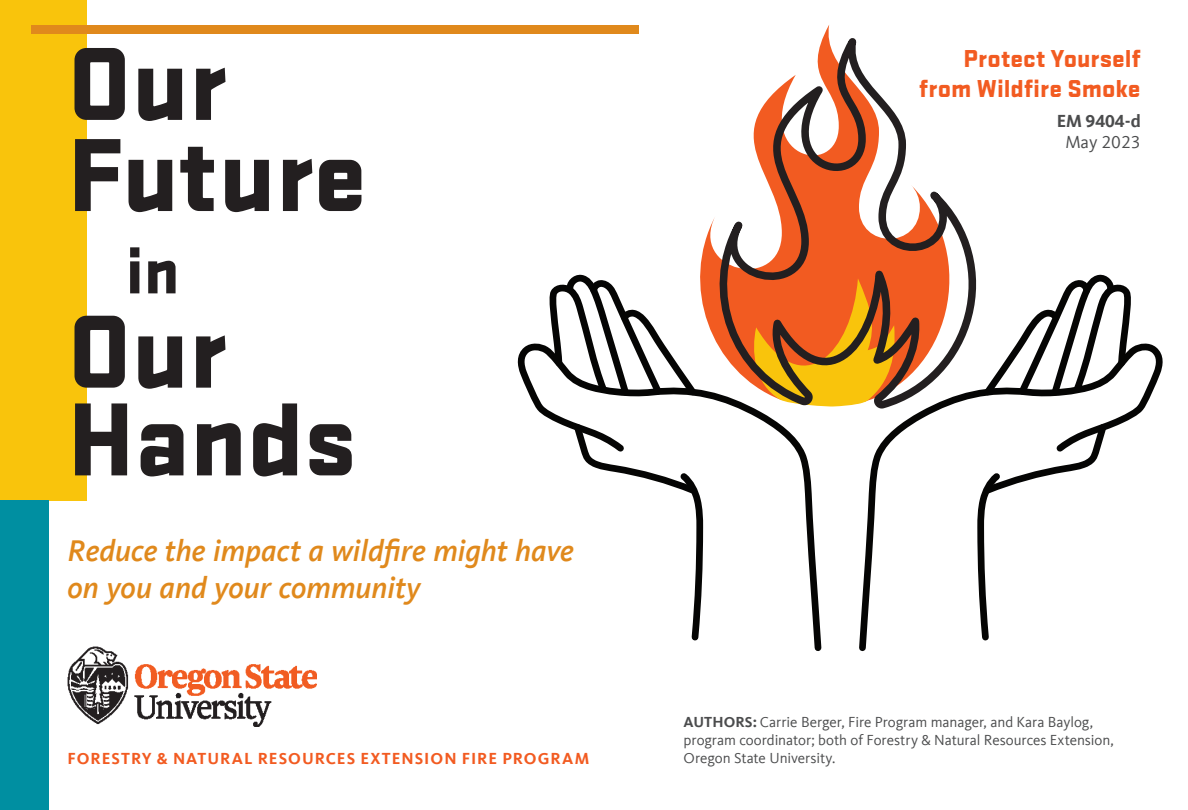
<style>
.page{position:relative;width:1188px;height:810px;background:#fff}
.page>*{position:absolute;margin:0;border:0;box-sizing:border-box;transform-origin:0 0}
.t1{font:900 108px/87.8px "Stratum 2";color:#231f20}
.t2{font:900 67.5px "Stratum 2";color:#231f20}
.Section_Tagline_to_H{font:italic 500 30.75px/36.9px "Kievit Offc";color:#e0891c}
.t3{font:900 25.5px/30.6px "Stratum 2";letter-spacing:.005em;color:#f25b21;text-align:right}
.t4{font:700 18px "Kievit Offc";color:#4b4c4d}
.t5{font:18px "Kievit Offc";color:#4b4c4d}
.t6{font:700 16.5px "Kievit Offc";letter-spacing:.06em;color:#f25b21}
.t7{font:15px/18px "Kievit Offc";letter-spacing:-.005em;color:#4b4c4d}
.s1{font-weight:700}
</style>
<div class="page">
<div style="left:0;top:0;width:86px;height:500px;background:#f9c40c"></div>
<div style="left:0;top:500px;width:48px;height:310px;background:#008fa1"></div>
<div style="left:32px;top:26px;width:607px;height:8px;background:#e0891c"></div>
<svg style="left:702px;top:25px;width:275px;height:382px"></svg>
<svg style="left:517px;top:336px;width:308px;height:315px"></svg>
<svg style="left:546px;top:273px;width:156px;height:128px"></svg>
<svg style="left:569px;top:419px;width:139px;height:225px"></svg>
<svg style="left:855px;top:336px;width:308px;height:316px"></svg>
<svg style="left:978px;top:274px;width:157px;height:127px"></svg>
<svg style="left:973px;top:419px;width:138px;height:225px"></svg>
<img style="left:68px;top:647px;width:249px;height:80px">
<p class="t1" style="left:68px;top:33px;width:160px">Our</p>
<p class="t1" style="left:68px;top:124px;width:301px">Future</p>
<p class="t2" style="left:126px;top:221px;width:55px">in</p>
<p class="t1" style="left:68px;top:301px;width:290px">Our<br>Hands</p>
<p class="Section_Tagline_to_H" style="left:68px;top:532px;width:508px">Reduce the impact a wildfire might have on you and your community</p>
<p class="t6" style="left:68px;top:748px;width:523px">FORESTRY &amp; NATURAL RESOURCES EXTENSION FIRE PROGRAM</p>
<h1 class="t3" style="left:919px;top:41px;width:223px">Protect Yourself from Wildfire Smoke</h1>
<p class="t4" style="left:1057px;top:110px;width:86px">EM 9404-d</p>
<p class="t5" style="left:1065px;top:132px;width:77px">May 2023</p>
<h5 class="t7" style="left:684px;top:713px;width:432px"><span class="s1">AUTHORS:</span> Carrie Berger, Fire Program manager, and Kara Baylog, program coordinator; both of Forestry &amp; Natural Resources Extension,<br>Oregon State University.</h5>
</div>
